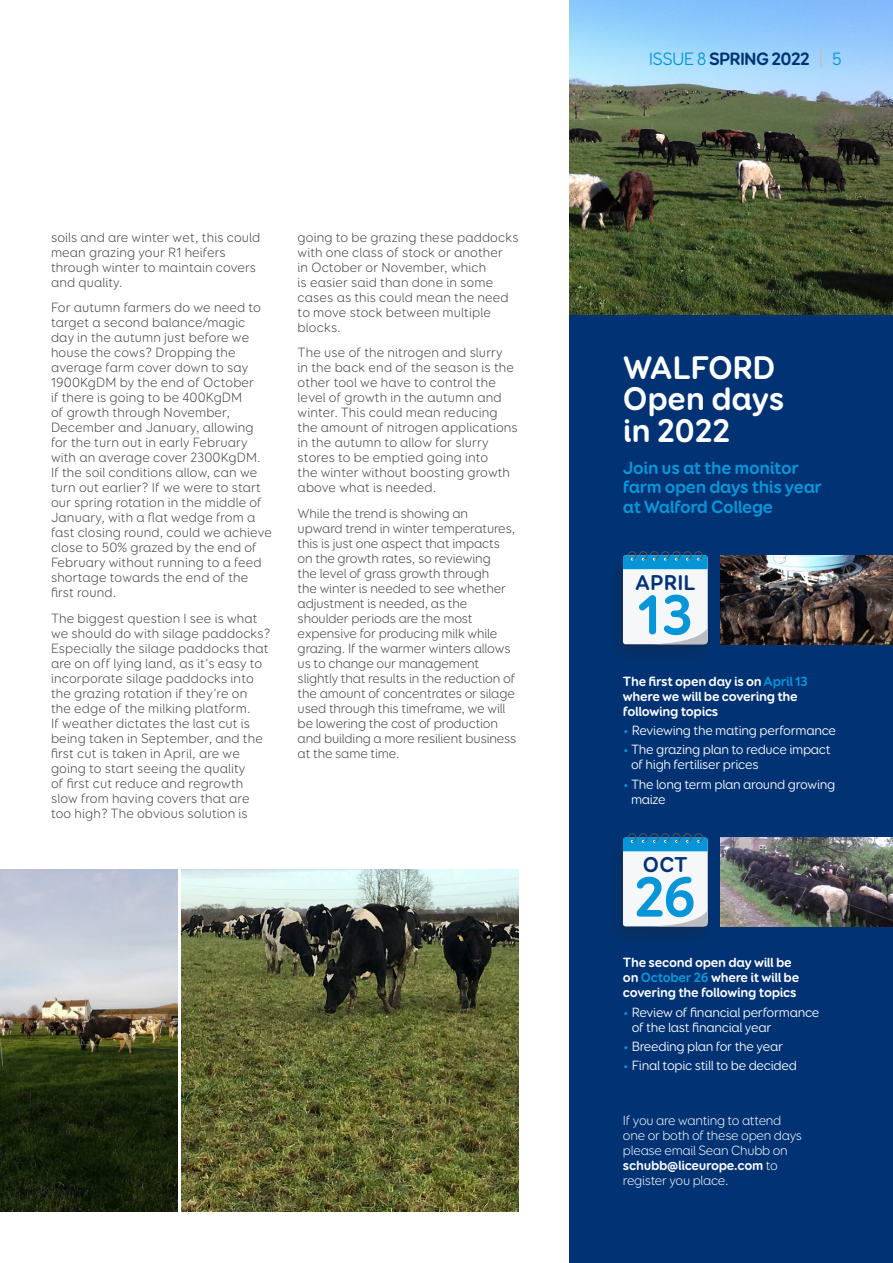
<style>
.page{position:relative;width:893px;height:1263px;background:#fff}
.page>*{position:absolute;margin:0;border:0;box-sizing:border-box;transform-origin:0 0}
.Body{font:700 57px "Booster Next FY";color:#0696d7}
.t1{font:700 33px/31.5px "Booster Next FY";letter-spacing:-.01em;color:#fff}
.Body-2{font:700 21.6px "Booster Next FY";letter-spacing:.01em;color:#013374}
.Body-3{font:700 18px/19.5px "Booster Next FY";letter-spacing:-.02em;color:#0696d7}
.t2{font:700 18px "Booster Next FY";letter-spacing:-.04em;color:#013374}
.Body-4{font:300 13.5px/15px "Booster Next FY";letter-spacing:.01em;color:#3e3e3f}
.Body-5{font:300 13.5px/15px "Booster Next FY";letter-spacing:-.01em;color:#3e3e3f}
.Body-6{font:13.5px/15px "Booster Next FY";letter-spacing:-.02em;color:#fff}
.Body-7{font:700 13.5px/15px "Booster Next FY";letter-spacing:-.02em;color:#fff}
.Body-8{font:300 13.5px/15px "Booster Next FY";letter-spacing:-.02em;color:#fff}
.s1{font-weight:400;color:#0696d7}
.s2{font-weight:400;color:#bcbdc0}
.s3{color:#0696d7}
.s4{font-weight:700}
</style>
<div class="page">
<div style="left:570px;top:0;width:323px;height:1263px;background:#013374"></div>
<img style="left:570px;top:0;width:323px;height:315px">
<img style="left:0;top:870px;width:178px;height:342px">
<img style="left:181px;top:870px;width:338px;height:342px">
<div style="left:604px;top:546px;width:114px;height:121px;background:#231f20;opacity:.29"></div>
<svg style="left:623px;top:551px;width:85px;height:93px;background:#c6ddeb"></svg>
<div style="left:605px;top:828px;width:113px;height:122px;background:#231f20;opacity:.29"></div>
<svg style="left:623px;top:833px;width:85px;height:93px;background:#c6ddea"></svg>
<img style="left:721px;top:555px;width:172px;height:89px">
<img style="left:721px;top:837px;width:172px;height:89px">
<p class="Body-4" style="left:51px;top:229px;width:211px">soils and are winter wet, this could mean grazing your R1 heifers through winter to maintain covers and quality.</p>
<p class="Body-4" style="left:51px;top:300px;width:223px">For autumn farmers do we need to target a second balance/magic<br>day in the autumn just before we house the cows? Dropping the average farm cover down to say<br>1900KgDM by the end of October<br>if there is going to be 400KgDM<br>of growth through November,<br>December and January, allowing for the turn out in early February with an average cover 2300KgDM.<br>If the soil conditions allow, can we turn out earlier? If we were to start our spring rotation in the middle of<br>January, with a flat wedge from a fast closing round, could we achieve close to 50% grazed by the end of<br>February without running to a feed shortage towards the end of the first round.</p>
<p class="Body-4" style="left:51px;top:611px;width:221px">The biggest question I see is what we should do with silage paddocks?<br>Especially the silage paddocks that are on off lying land, as it’s easy to incorporate silage paddocks into the grazing rotation if they’re on<br>the edge of the milking platform.<br>If weather dictates the last cut is being taken in September, and the first cut is taken in April, are we going to start seeing the quality<br>of first cut reduce and regrowth slow from having covers that are too high? The obvious solution is</p>
<p class="Body-4" style="left:298px;top:229px;width:222px">going to be grazing these paddocks with one class of stock or another<br>in October or November, which<br>is easier said than done in some cases as this could mean the need to move stock between multiple blocks.</p>
<p class="Body-4" style="left:298px;top:345px;width:222px">The use of the nitrogen and slurry<br>in the back end of the season is the other tool we have to control the level of growth in the autumn and winter. This could mean reducing the amount of nitrogen applications in the autumn to allow for slurry stores to be emptied going into<br>the winter without boosting growth above what is needed.</p>
<p class="Body-5" style="left:298px;top:506px;width:220px">While the trend is showing an upward trend in winter temperatures, this is just one aspect that impacts on the growth rates, so reviewing<br>the level of grass growth through<br>the winter is needed to see whether adjustment is needed, as the shoulder periods are the most expensive for producing milk while grazing. If the warmer winters allows us to change our management slightly that results in the reduction of the amount of concentrates or silage used through this timeframe, we will be lowering the cost of production and building a more resilient business at the same time.</p>
<h3 class="t2" style="left:649px;top:47px;width:194px"><span class="s1">ISSUE 8</span> SPRING 2022 <span class="s2">|</span> <span class="s1">5</span></h3>
<p class="t1" style="left:623px;top:352px;width:163px">WALFORD<br>Open days in 2022</p>
<p class="Body-3" style="left:623px;top:458px;width:200px">Join us at the monitor farm open days this year at Walford College</p>
<p class="Body-2" style="left:635px;top:569px;width:62px">APRIL</p>
<p class="Body" style="left:637px;top:579px;width:57px">13</p>
<p class="Body-7" style="left:623px;top:674px;width:187px">The first open day is on <span class="s3">April 13 </span>where we will be covering the following topics</p>
<p class="Body-6" style="left:623px;top:723px;width:215px"><span class="s3">•</span> Reviewing the mating performance</p>
<p class="Body-6" style="left:631px;top:742px;width:201px;text-indent:-8px"><span class="s3">•</span> The grazing plan to reduce impact of high fertiliser prices</p>
<p class="Body-6" style="left:631px;top:776px;width:206px;text-indent:-8px"><span class="s3">•</span> The long term plan around growing maize</p>
<p class="Body-2" style="left:643px;top:851px;width:46px">OCT</p>
<p class="Body" style="left:634px;top:861px;width:64px">26</p>
<p class="Body-7" style="left:623px;top:955px;width:178px">The second open day will be on <span class="s3">October 26</span> where it will be covering the following topics</p>
<p class="Body-6" style="left:632px;top:1004px;width:189px;text-indent:-9px"><span class="s3">•</span> Review of financial performance of the last financial year</p>
<p class="Body-6" style="left:623px;top:1039px;width:162px"><span class="s3">•</span> Breeding plan for the year</p>
<p class="Body-6" style="left:623px;top:1058px;width:175px"><span class="s3">•</span> Final topic still to be decided</p>
<p class="Body-8" style="left:623px;top:1113px;width:181px">If you are wanting to attend one or both of these open days please email Sean Chubb on <span class="s4">schubb@liceurope.com</span> to register you place.</p>
</div>
